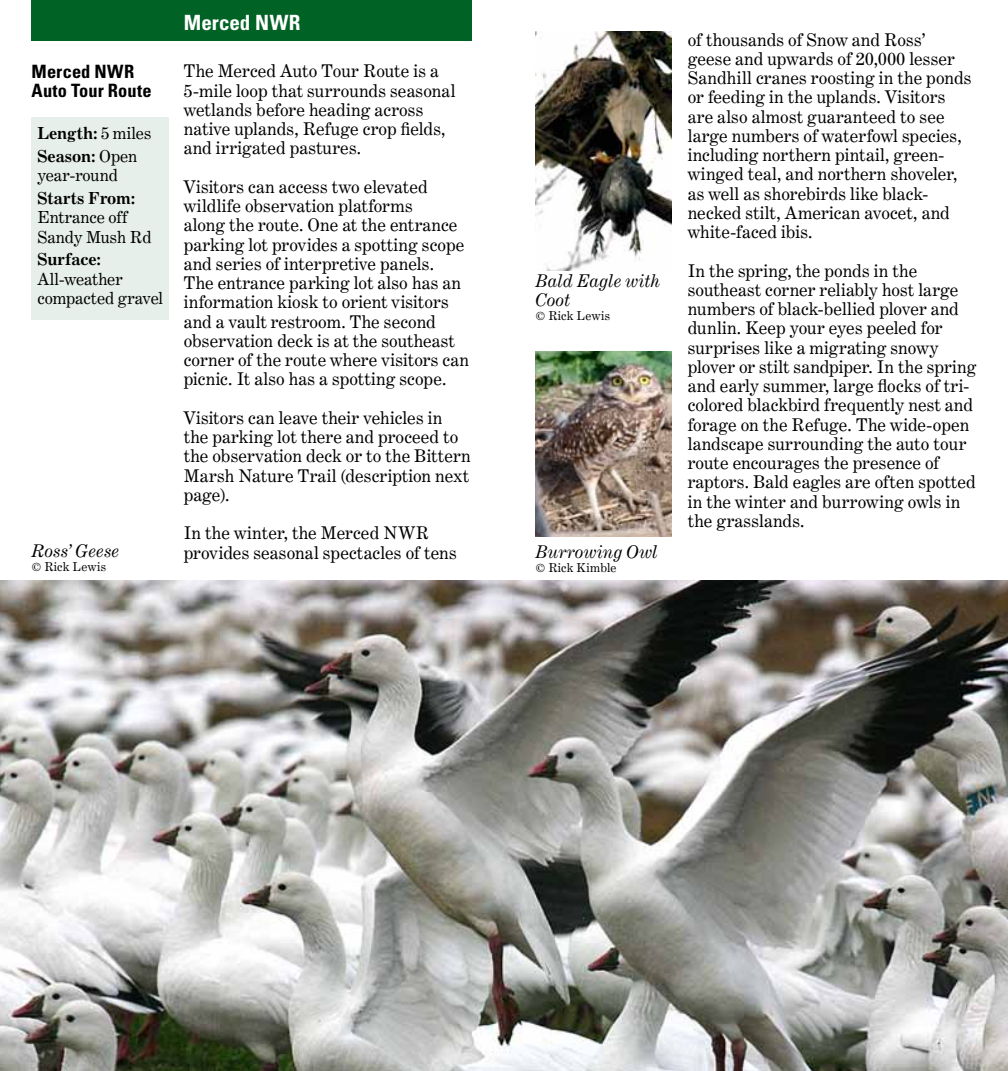
<style>
.page{position:relative;width:1008px;height:1071px;background:#fff}
.page>*{position:absolute;margin:0;border:0;box-sizing:border-box;transform-origin:0 0}
.t1{font:700 condensed 21px "Univers";letter-spacing:.005em;color:#fff}
.t2{font:700 condensed 18.38px/19.2px "Univers";letter-spacing:.01em;color:#000}
.t3{font:17.5px/19.2px "Century Expanded BT";letter-spacing:.01em;color:#000}
.t4{font:italic 17.5px/19.2px "Century Expanded BT";letter-spacing:.005em;color:#000}
.t5{font:16.62px/19.2px "Century Expanded BT";color:#000}
.t6{font:700 16.62px/22.8px "Century Expanded BT";color:#000}
.t7{font:12.25px "Century Expanded BT";letter-spacing:.02em;color:#000}
.s1{font-weight:400}
</style>
<div class="page">
<div style="left:32px;top:0;width:440px;height:40px;background:#006325"></div>
<div style="left:32px;top:118px;width:137px;height:202px;background:#e6efe9"></div>
<img style="left:0;top:580px;width:1008px;height:491px">
<img style="left:536px;top:351px;width:136px;height:186px">
<img style="left:536px;top:32px;width:136px;height:239px">
<p class="t2" style="left:32px;top:62px;width:122px">Merced NWR<br>Auto Tour Route</p>
<p class="t6" style="left:37px;top:122px;width:116px">Length: <span class="s1">5 miles<br></span>Season: <span class="s1">Open</span></p>
<p class="t5" style="left:37px;top:166px;width:82px">year-round</p>
<p class="t6" style="left:37px;top:187px;width:99px">Starts From:</p>
<p class="t5" style="left:37px;top:208px;width:116px">Entrance off<br>Sandy Mush Rd</p>
<p class="t6" style="left:37px;top:248px;width:65px">Surface:</p>
<p class="t5" style="left:37px;top:269px;width:127px">All-weather compacted gravel</p>
<p class="t4" style="left:32px;top:541px;width:89px">Ross’ Geese</p>
<p class="t7" style="left:32px;top:559px;width:76px">© Rick Lewis</p>
<p class="t1" style="left:184px;top:9px;width:118px">Merced NWR</p>
<p class="t3" style="left:184px;top:61px;width:273px">The Merced Auto Tour Route is a<br>5-mile loop that surrounds seasonal wetlands before heading across native uplands, Refuge crop fields, and irrigated pastures.</p>
<p class="t3" style="left:184px;top:177px;width:287px">Visitors can access two elevated wildlife observation platforms<br>along the route. One at the entrance parking lot provides a spotting scope and series of interpretive panels.<br>The entrance parking lot also has an information kiosk to orient visitors and a vault restroom. The second observation deck is at the southeast corner of the route where visitors can picnic. It also has a spotting scope.</p>
<p class="t3" style="left:184px;top:408px;width:289px">Visitors can leave their vehicles in the parking lot there and proceed to the observation deck or to the Bittern<br>Marsh Nature Trail (description next page).</p>
<p class="t3" style="left:184px;top:523px;width:274px">In the winter, the Merced NWR provides seasonal spectacles of tens</p>
<p class="t4" style="left:536px;top:271px;width:126px">Bald Eagle with<br>Coot</p>
<p class="t7" style="left:536px;top:308px;width:76px">© Rick Lewis</p>
<p class="t4" style="left:536px;top:542px;width:123px">Burrowing Owl</p>
<p class="t7" style="left:536px;top:561px;width:83px">© Rick Kimble</p>
<p class="t3" style="left:688px;top:30px;width:285px">of thousands of Snow and Ross’ geese and upwards of 20,000 lesser Sandhill cranes roosting in the ponds or feeding in the uplands. Visitors are also almost guaranteed to see large numbers of waterfowl species, including northern pintail, green&shy;winged teal, and northern shoveler, as well as shorebirds like black&shy;necked stilt, American avocet, and white-faced ibis.</p>
<p class="t3" style="left:688px;top:261px;width:290px">In the spring, the ponds in the southeast corner reliably host large numbers of black-bellied plover and dunlin. Keep your eyes peeled for surprises like a migrating snowy plover or stilt sandpiper. In the spring and early summer, large flocks of tri&shy;colored blackbird frequently nest and forage on the Refuge. The wide-open landscape surrounding the auto tour route encourages the presence of raptors. Bald eagles are often spotted in the winter and burrowing owls in the grasslands.</p>
</div>
